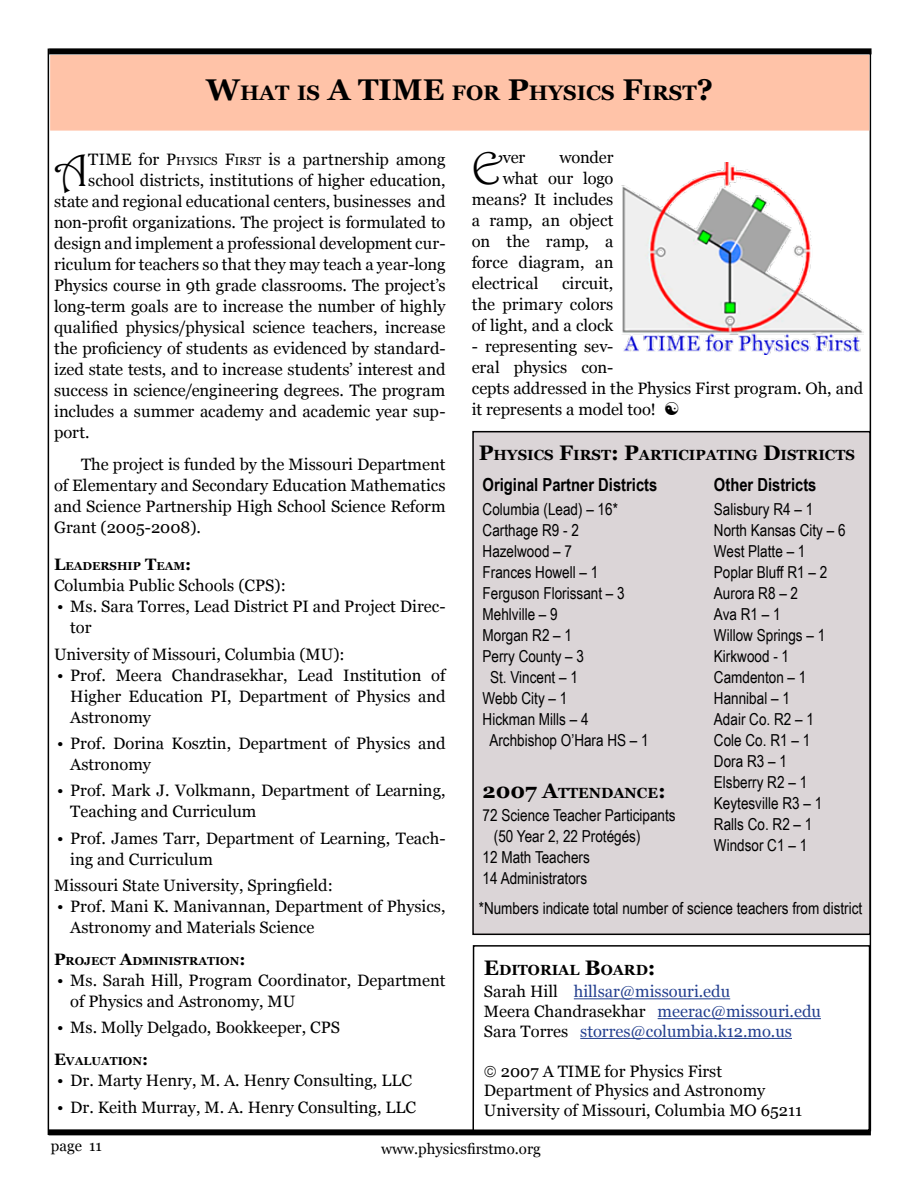
<style>
.page{position:relative;width:918px;height:1188px;background:#fff}
.page>*{position:absolute;margin:0;border:0;box-sizing:border-box;transform-origin:0 0}
.t1{font:45.9px "Harrington";color:#000}
.t2{font:700 21px "Georgia";color:#000}
.t3{font:700 18px "Arial Narrow";color:#000}
.t4{font:16.5px/21px "Georgia";color:#000}
.t5{font:16.5px/21px "Arial Narrow";color:#000}
.t6{font:16.5px/19.8px "Georgia";color:#24408f}
.t7{font:15px "Georgia";color:#000}
.t8{font:700 14.7px "Georgia";color:#000}
.t9{font:700 11.55px "Georgia";color:#000}
.s1{font-size:30px}
.s2{font-style:inherit}
.s3{font-size:11.55px}
.s4{font-size:16.5px}
.s5{font-size:21px}
.s6{font-size:14.7px}
.s7{color:#000}
</style>
<div class="page">
<div style="left:49px;top:48px;width:823px;height:6px;background:#000"></div>
<div style="left:49px;top:1129px;width:822px;height:6px;background:#000"></div>
<hr style="left:48px;top:49px;width:1px;height:1086px;background:#000">
<hr style="left:870px;top:51px;width:1px;height:1080px;background:#000">
<div style="left:472px;top:945px;width:398px;height:186px;border:2px solid #000"></div>
<hr style="left:574px;top:998px;width:156px;height:1px;background:#24408f">
<hr style="left:658px;top:1018px;width:163px;height:1px;background:#24408f">
<hr style="left:580px;top:1038px;width:212px;height:1px;background:#24408f">
<div style="left:473px;top:432px;width:397px;height:502px;background:#dbd5d7"></div>
<div style="left:472px;top:431px;width:399px;height:504px;border:2px solid #000"></div>
<img style="left:621px;top:162px;width:243px;height:193px">
<div style="left:50px;top:55px;width:819px;height:76px;background:#ffc3a8;border:2px solid #ffc3a8"></div>
<p class="t2" style="left:206px;top:81px;width:508px"><span class="s1">W</span>HAT IS <span class="s1">A TIME</span> FOR <span class="s1">P</span>HYSICS <span class="s1">F</span>IRST<span class="s1">?</span></p>
<h1 class="t1" style="left:54px;top:143px;width:36px">A</h1>
<p class="t4" style="left:88px;top:149px;width:359px">TIME for <span class="s2">P</span><span class="s3">HYSICS</span> <span class="s2">F</span><span class="s3">IRST</span> is a partnership among</p>
<p class="t4" style="left:88px;top:170px;width:359px">school districts, institutions of higher education,</p>
<p class="t4" style="left:54px;top:191px;width:393px">state and regional educational centers, businesses and</p>
<p class="t4" style="left:54px;top:212px;width:393px">non-profit organizations. The project is formulated to</p>
<p class="t4" style="left:54px;top:233px;width:393px">design and implement a professional development cur-</p>
<p class="t4" style="left:54px;top:254px;width:393px">riculum for teachers so that they may teach a year-long</p>
<p class="t4" style="left:54px;top:275px;width:393px">Physics course in 9th grade classrooms. The project’s</p>
<p class="t4" style="left:54px;top:296px;width:393px">long-term goals are to increase the number of highly</p>
<p class="t4" style="left:54px;top:317px;width:393px">qualified physics/physical science teachers, increase</p>
<p class="t4" style="left:54px;top:338px;width:393px">the proficiency of students as evidenced by standard-</p>
<p class="t4" style="left:54px;top:359px;width:393px">ized state tests, and to increase students’ interest and</p>
<p class="t4" style="left:54px;top:380px;width:393px">success in science/engineering degrees. The program</p>
<p class="t4" style="left:54px;top:401px;width:393px">includes a summer academy and academic year sup-</p>
<p class="t4" style="left:54px;top:422px;width:37px">port.</p>
<p class="t4" style="left:54px;top:454px;width:393px;text-align:justify;text-indent:27px">The project is funded by the Missouri Department of Elementary and Secondary Education Mathematics and Science Partnership High School Science Reform Grant (2005-2008).</p>
<p class="t9" style="left:54px;top:560px;width:139px"><span class="s4">L</span>EADERSHIP <span class="s4">T</span>EAM <span class="s4">:</span></p>
<p class="t4" style="left:54px;top:575px;width:233px">Columbia Public Schools (CPS):</p>
<p class="t4" style="left:70px;top:596px;width:377px;text-indent:-13px">• Ms. Sara Torres, Lead District PI and Project Direc&shy;tor</p>
<p class="t4" style="left:54px;top:643px;width:292px">University of Missouri, Columbia (MU):</p>
<p class="t4" style="left:70px;top:664px;width:377px;text-align:justify;text-indent:-13px">• Prof. Meera Chandrasekhar, Lead Institution of Higher Education PI, Department of Physics and Astronomy</p>
<p class="t4" style="left:70px;top:733px;width:377px;text-indent:-13px">• Prof. Dorina Kosztin, Department of Physics and<br>Astronomy</p>
<p class="t4" style="left:70px;top:780px;width:377px;text-indent:-13px">• Prof. Mark J. Volkmann, Department of Learning,<br>Teaching and Curriculum</p>
<p class="t4" style="left:70px;top:828px;width:377px;text-indent:-13px">• Prof. James Tarr, Department of Learning, Teach&shy;ing and Curriculum</p>
<p class="t4" style="left:54px;top:875px;width:280px">Missouri State University, Springfield:</p>
<p class="t4" style="left:70px;top:896px;width:377px;text-indent:-13px">• Prof. Mani K. Manivannan, Department of Physics,<br>Astronomy and Materials Science</p>
<p class="t9" style="left:54px;top:954px;width:153px"><span class="s4">P</span>ROJECT <span class="s4">A</span>DMINISTRATI</p>
<p class="t9" style="left:220px;top:954px;width:27px">ON<span class="s4">:</span></p>
<p class="t4" style="left:70px;top:970px;width:377px;text-indent:-13px">• Ms. Sarah Hill, Program Coordinator, Department of Physics and Astronomy, MU</p>
<p class="t4" style="left:57px;top:1017px;width:284px">• Ms. Molly Delgado, Bookkeeper, CPS</p>
<p class="t9" style="left:54px;top:1055px;width:56px"><span class="s4">E</span>VALUATI</p>
<p class="t9" style="left:123px;top:1055px;width:27px">ON<span class="s4">:</span></p>
<p class="t4" style="left:57px;top:1070px;width:356px">• Dr. Marty Henry, M. A. Henry Consulting, LLC</p>
<p class="t4" style="left:57px;top:1096px;width:360px">• Dr. Keith Murray, M. A. Henry Consulting, LLC</p>
<h1 class="t1" style="left:472px;top:141px;width:32px">E</h1>
<p class="t4" style="left:503px;top:147px;width:24px">ver</p>
<p class="t4" style="left:559px;top:147px;width:56px">wonder</p>
<p class="t4" style="left:503px;top:168px;width:112px">what our logo</p>
<p class="t4" style="left:472px;top:189px;width:143px">means? It includes</p>
<p class="t4" style="left:472px;top:210px;width:143px">a ramp, an object</p>
<p class="t4" style="left:472px;top:231px;width:143px">on the ramp, a</p>
<p class="t4" style="left:472px;top:252px;width:143px">force diagram, an</p>
<p class="t4" style="left:472px;top:273px;width:68px">electrical</p>
<p class="t4" style="left:472px;top:273px;width:143px;text-align:justify;text-indent:90px">circuit, the primary colors of light, and a clock</p>
<p class="t4" style="left:472px;top:336px;width:393px">- representing sev-<br>eral physics con-<br>cepts addressed in the Physics First program. Oh, and it represents a model too!</p>
<p class="t8" style="left:479px;top:447px;width:220px"><span class="s5">P</span>HYSICS <span class="s5">F</span>IRST<span class="s5">: P</span>ARTICIPATI</p>
<p class="t8" style="left:733px;top:447px;width:123px">NG <span class="s5">D</span>ISTRICTS</p>
<p class="t3" style="left:483px;top:474px;width:176px">Original Partner Districts</p>
<p class="t3" style="left:714px;top:474px;width:104px">Other Districts</p>
<p class="t5" style="left:483px;top:499px;width:137px">Columbia (Lead) – 16*</p>
<p class="t5" style="left:483px;top:520px;width:98px">Carthage R9 - 2</p>
<p class="t5" style="left:483px;top:541px;width:91px">Hazelwood – 7</p>
<p class="t5" style="left:483px;top:562px;width:117px">Frances Howell – 1</p>
<p class="t5" style="left:483px;top:583px;width:144px">Ferguson Florissant – 3</p>
<p class="t5" style="left:483px;top:604px;width:77px">Mehlville – 9</p>
<p class="t5" style="left:483px;top:625px;width:91px">Morgan R2 – 1</p>
<p class="t5" style="left:483px;top:646px;width:103px">Perry County – 3</p>
<p class="t5" style="left:490px;top:667px;width:89px">St. Vincent – 1</p>
<p class="t5" style="left:483px;top:688px;width:86px">Webb City – 1</p>
<p class="t5" style="left:483px;top:709px;width:107px">Hickman Mills – 4</p>
<p class="t5" style="left:489px;top:730px;width:161px">Archbishop O’Hara HS – 1</p>
<p class="t5" style="left:714px;top:499px;width:133px">Salisbury R4 – 1<br>North Kansas City – 6<br>West Platte – 1<br>Poplar Bluff R1 – 2<br>Aurora R8 – 2<br>Ava R1 – 1<br>Willow Springs – 1<br>Kirkwood - 1<br>Camdenton – 1<br>Hannibal – 1<br>Adair Co. R2 – 1<br>Cole Co. R1 – 1<br>Dora R3 – 1<br>Elsberry R2 – 1<br>Keytesville R3 – 1<br>Ralls Co. R2 – 1<br>Windsor C1 – 1</p>
<p class="t2" style="left:483px;top:779px;width:87px">2007 A<span class="s6">TTE</span></p>
<p class="t8" style="left:589px;top:784px;width:78px">NDANCE<span class="s5">:</span></p>
<p class="t5" style="left:483px;top:805px;width:195px">72 Science Teacher Participants</p>
<p class="t5" style="left:494px;top:826px;width:148px">(50 Year 2, 22 Protégés)</p>
<p class="t5" style="left:483px;top:847px;width:109px">12 Math Teachers</p>
<p class="t5" style="left:483px;top:868px;width:106px">14 Administrators</p>
<p class="t5" style="left:479px;top:897px;width:385px">*Numbers indicate total number of science teachers from district</p>
<p class="t8" style="left:484px;top:962px;width:173px"><span class="s5">E</span>DITORIAL <span class="s5">B</span>OARD<span class="s5">:</span></p>
<p class="t6" style="left:484px;top:982px;width:339px"><span class="s7">Sarah Hill</span> hillsar@missouri.edu<br><span class="s7">Meera Chandrasekhar</span> meerac@missouri.edu<br><span class="s7">Sara Torres</span> storres@columbia.k12.mo.us</p>
<p class="t4" style="left:484px;top:1061px;width:320px;line-height:19.8px;text-indent:17px">2007 A TIME for Physics First<br>Department of Physics and Astronomy<br>University of Missouri, Columbia MO 65211</p>
<p class="t7" style="left:51px;top:1137px;width:53px">page 11</p>
<p class="t7" style="left:381px;top:1140px;width:161px">www.physicsfirstmo.org</p>
</div>
